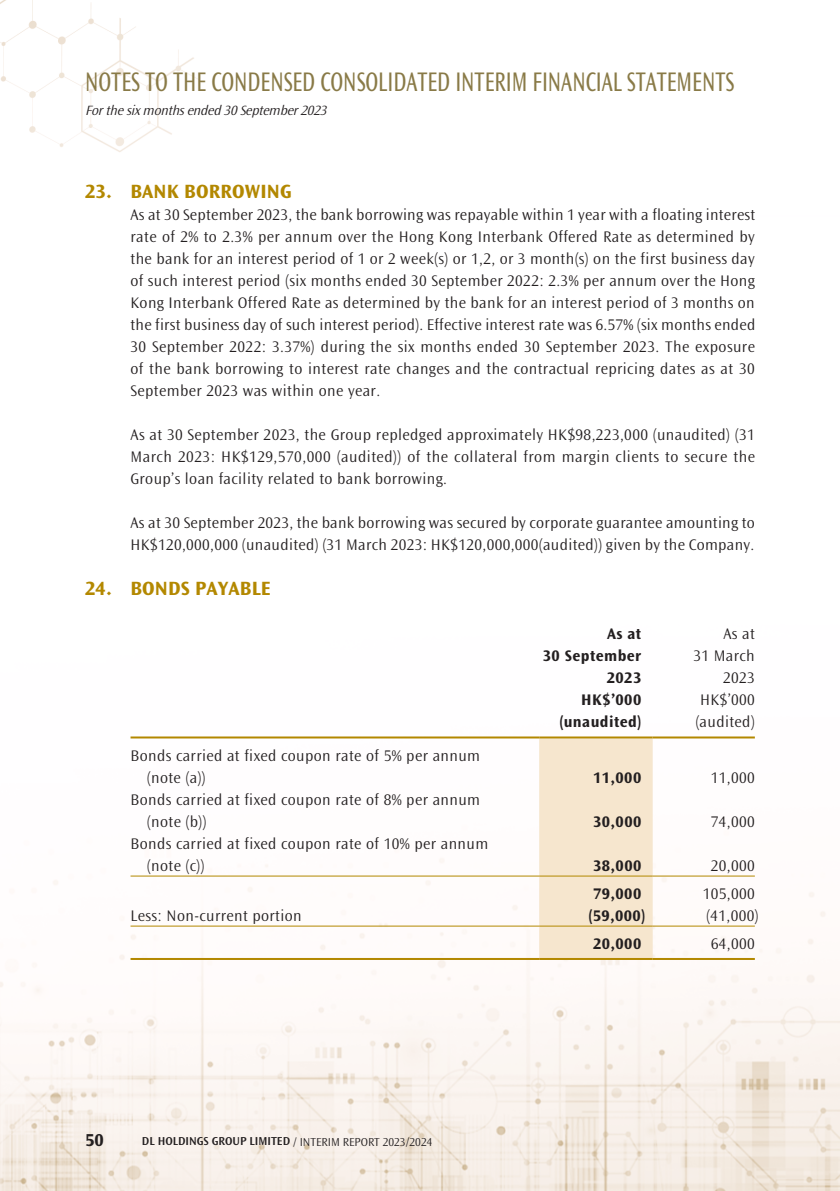
<style>
.page{position:relative;width:840px;height:1191px;background:#fff}
.page>*{position:absolute;margin:0;border:0;box-sizing:border-box;transform-origin:0 0}
.t1{font:28px "Ocean Sans Std";color:#897a47;scale:.75 1}
.t2{font:700 20px "Ocean Sans Std";letter-spacing:.005em;color:#b38800}
.t3{font:700 18px "Ocean Sans Std";color:#231f20}
.t4{font:300 16px/22px "Ocean Sans Std";letter-spacing:.025em;color:#231f20}
.t5{font:700 16px/22px "Ocean Sans Std";letter-spacing:.025em;color:#231f20;text-align:right}
.t6{font:italic 300 14px "Ocean Sans Std";color:#231f20}
.t7{font:300 12px "Ocean Sans Std";color:#231f20}
.s1{font-weight:600}
</style>
<div class="page">
<img style="left:0;top:0;width:839px;height:1191px">
<div style="left:539px;top:738px;width:113px;height:220px;background:#f6e6ce"></div>
<hr style="left:130px;top:736px;width:409px;height:2px;background:#b38800">
<hr style="left:539px;top:736px;width:113px;height:2px;background:#b38800">
<hr style="left:652px;top:736px;width:102px;height:2px;background:#b38800">
<hr style="left:130px;top:875px;width:409px;height:1px;background:#b38800">
<hr style="left:539px;top:875px;width:113px;height:1px;background:#b38800">
<hr style="left:652px;top:875px;width:102px;height:1px;background:#b38800">
<hr style="left:130px;top:925px;width:409px;height:1px;background:#b38800">
<hr style="left:539px;top:925px;width:113px;height:1px;background:#b38800">
<hr style="left:652px;top:925px;width:102px;height:1px;background:#b38800">
<hr style="left:130px;top:958px;width:409px;height:2px;background:#b38800">
<hr style="left:539px;top:958px;width:113px;height:2px;background:#b38800">
<hr style="left:652px;top:958px;width:102px;height:2px;background:#b38800">
<h1 class="t1" style="left:85px;top:66px;width:866px">NOTES TO THE CONDENSED CONSOLIDATED INTERIM FINANCIAL STATEMENTS</h1>
<p class="t6" style="left:85px;top:103px;width:246px">Forthesixmonthsended30September2023</p>
<p class="t2" style="left:85px;top:180px;width:208px">23. BANK BORROWING</p>
<p class="t4" style="left:130px;top:204px;width:626px;text-align:justify">As at 30 September 2023, the bank borrowing was repayable within 1 year with a floating interest rate of 2% to 2.3% per annum over the Hong Kong Interbank Offered Rate as determined by the bank for an interest period of 1 or 2 week(s) or 1,2, or 3 month(s) on the first business day of such interest period (six months ended 30 September 2022: 2.3% per annum over the Hong Kong Interbank Offered Rate as determined by the bank for an interest period of 3 months on the first business day of such interest period). Effective interest rate was 6.57% (six months ended 30 September 2022: 3.37%) during the six months ended 30 September 2023. The exposure of the bank borrowing to interest rate changes and the contractual repricing dates as at 30<br>September 2023 was within one year.</p>
<p class="t4" style="left:130px;top:424px;width:625px;text-align:justify">As at 30 September 2023, the Group repledged approximately HK$98,223,000 (unaudited) (31<br>March 2023: HK$129,570,000 (audited)) of the collateral from margin clients to secure the Group’s loan facility related to bank borrowing.</p>
<p class="t4" style="left:130px;top:512px;width:625px">As at 30 September 2023, the bank borrowing was secured by corporate guarantee amounting to<br>HK$120,000,000 (unaudited) (31 March 2023: HK$120,000,000(audited)) given by the Company.</p>
<p class="t2" style="left:85px;top:577px;width:187px">24. BONDS PAYABLE</p>
<p class="t5" style="left:542px;top:623px;width:100px">As at<br>30 September<br>2023</p>
<p class="t4" style="left:693px;top:623px;width:63px;text-align:right">As at<br>31 March<br>2023</p>
<p class="t5" style="left:581px;top:689px;width:61px">HK$’000</p>
<p class="t4" style="left:699px;top:689px;width:56px">HK$’000</p>
<p class="t5" style="left:559px;top:711px;width:83px">(unaudited)</p>
<p class="t4" style="left:695px;top:711px;width:61px">(audited)</p>
<p class="t4" style="left:147px;top:744px;width:334px;text-indent:-16px">Bonds carried at fixed coupon rate of 5% per annum (note (a))</p>
<p class="t5" style="left:592px;top:766px;width:50px">11,000</p>
<p class="t4" style="left:710px;top:766px;width:46px">11,000</p>
<p class="t4" style="left:147px;top:788px;width:334px;text-indent:-16px">Bonds carried at fixed coupon rate of 8% per annum (note (b))</p>
<p class="t4" style="left:147px;top:832px;width:342px;text-indent:-16px">Bonds carried at fixed coupon rate of 10% per annum (note (c))</p>
<p class="t5" style="left:592px;top:810px;width:50px">30,000</p>
<p class="t4" style="left:710px;top:810px;width:46px">74,000</p>
<p class="t5" style="left:592px;top:854px;width:50px">38,000</p>
<p class="t4" style="left:710px;top:854px;width:46px">20,000</p>
<p class="t5" style="left:592px;top:882px;width:50px">79,000</p>
<p class="t4" style="left:702px;top:882px;width:54px">105,000</p>
<p class="t4" style="left:130px;top:904px;width:173px">Less: Non-current portion</p>
<p class="t5" style="left:588px;top:904px;width:58px">(59,000)</p>
<p class="t4" style="left:705px;top:904px;width:54px">(41,000)</p>
<p class="t5" style="left:592px;top:932px;width:50px">20,000</p>
<p class="t4" style="left:710px;top:932px;width:46px">64,000</p>
<p class="t3" style="left:85px;top:1130px;width:20px">50</p>
<p class="t7" style="left:142px;top:1135px;width:292px"><span class="s1">DL HOLDINGS GROUP LIMITED</span> / INTERIM REPORT 2023/2024</p>
</div>
